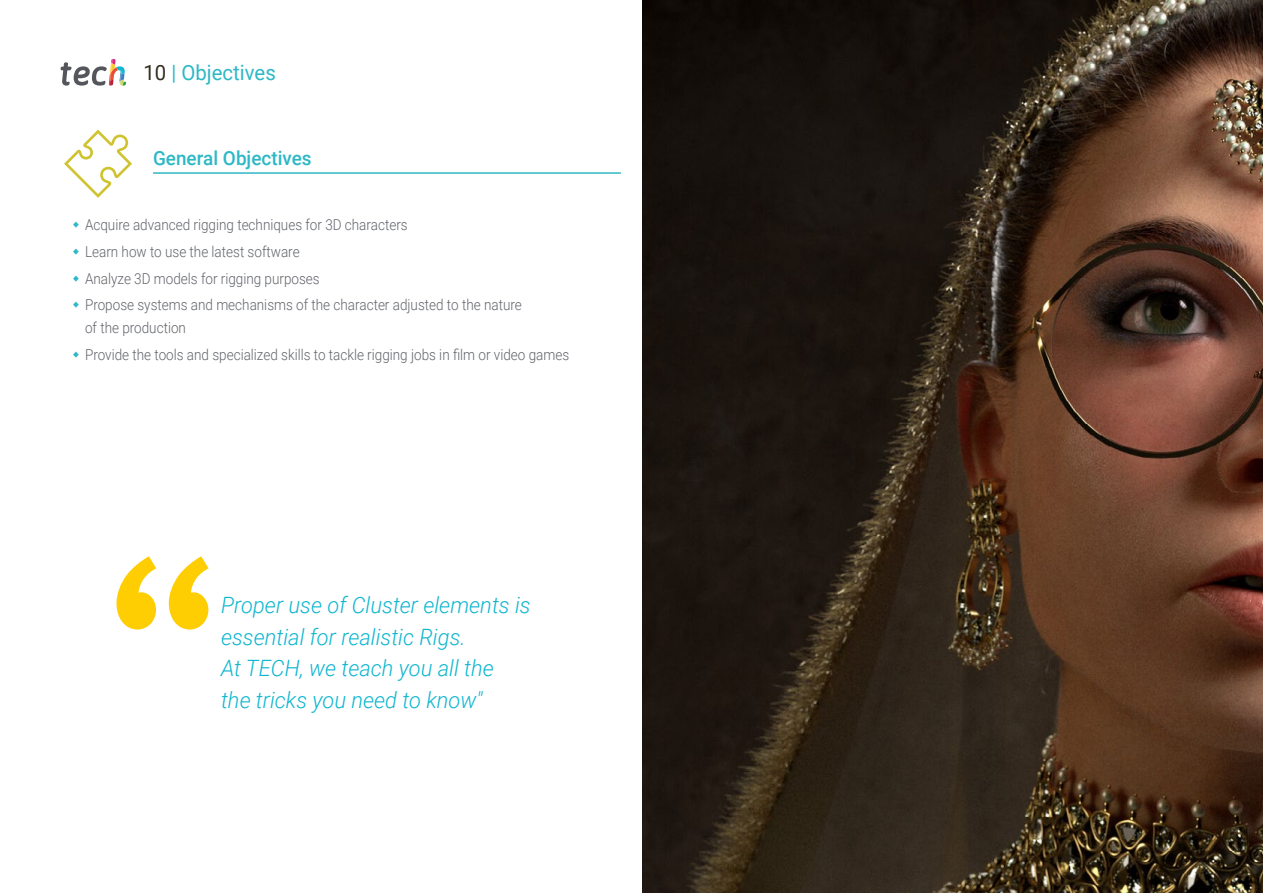
<style>
.page{position:relative;width:1263px;height:893px;background:#fff}
.page>*{position:absolute;margin:0;border:0;box-sizing:border-box;transform-origin:0 0}
.t1{font:italic 300 22.5px/31.5px "Roboto";color:#0fb6cf}
.t2{font:21px "Roboto";color:#2db8c5}
.t3{font:500 19.5px "Roboto";color:#2db8c5}
.t4{font:300 15px/26.7px "Roboto";color:#61646a;scale:.9 1}
.s1{color:#312e20}
</style>
<div class="page">
<svg style="left:61px;top:59px;width:65px;height:27px"></svg>
<hr style="left:153px;top:173px;width:468px;height:1px;background:#2db8c5">
<svg style="left:64px;top:130px;width:68px;height:68px"></svg>
<img style="left:642px;top:0;width:621px;height:893px">
<svg style="left:116px;top:556px;width:93px;height:73px"></svg>
<h2 class="t2" style="left:144px;top:57px;width:134px"><span class="s1">10</span> | Objectives</h2>
<h3 class="t3" style="left:153px;top:144px;width:160px">General Objectives</h3>
<p class="t4" style="left:85px;top:211px;width:487px">Acquire advanced rigging techniques for 3D characters<br>Learn how to use the latest software<br>Analyze 3D models for rigging purposes<br>Propose systems and mechanisms of the character adjusted to the nature</p>
<p class="t4" style="left:85px;top:314px;width:539px">of the production<br>Provide the tools and specialized skills to tackle rigging jobs in film or video games</p>
<h1 class="t1" style="left:221px;top:589px;width:311px">Proper use of Cluster elements is essential for realistic Rigs.<br>At TECH, we teach you all the<br>the tricks you need to know"</h1>
</div>
